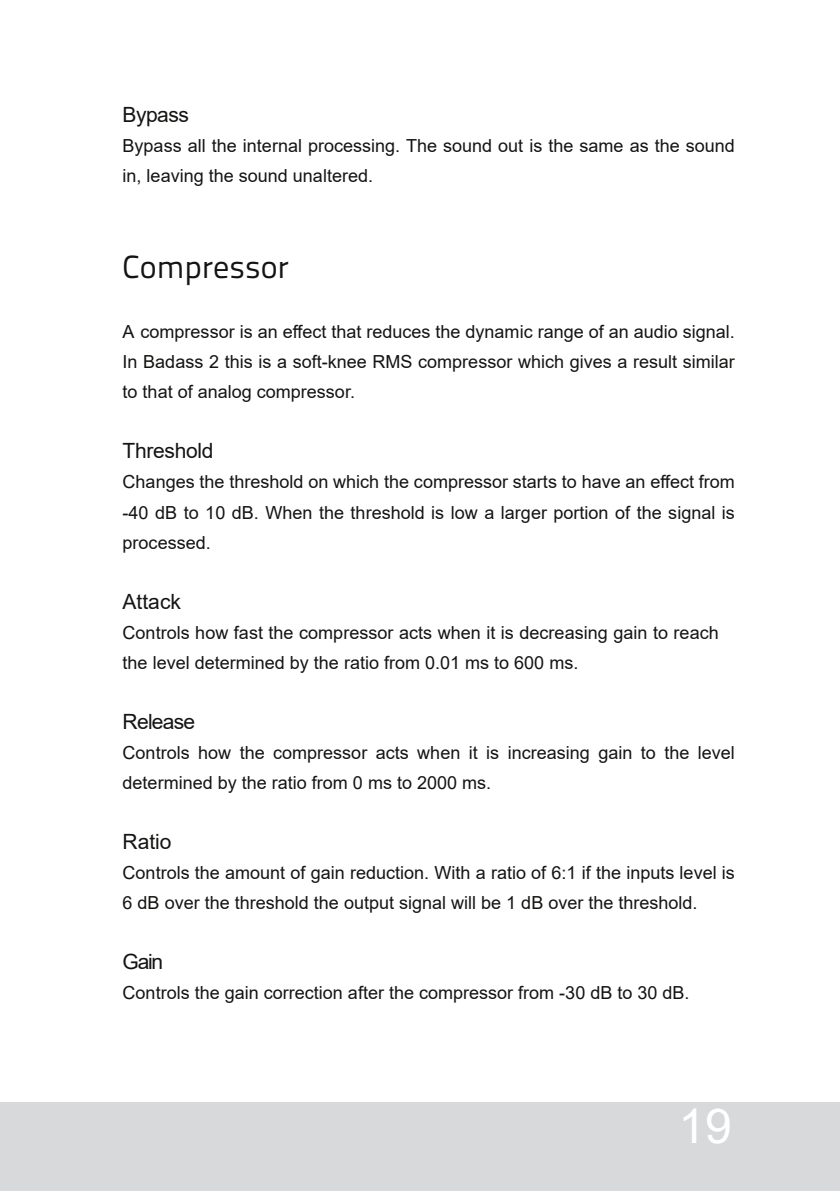
<style>
.page{position:relative;width:840px;height:1191px;background:#fff}
.page>*{position:absolute;margin:0;border:0;box-sizing:border-box;transform-origin:0 0}
.t1{font:48px "Arial";color:#fff}
.t2{font:32px "Titillium Text 25 L 400 wt";color:#161413}
.t3{font:21px "Arial";letter-spacing:-.015em;color:#161413}
.t4{font:21px "Arial";letter-spacing:-.035em;color:#161413}
.t5{font:18px/30px "Arial";color:#161413}
</style>
<div class="page">
<div style="left:0;top:1102px;width:839px;height:89px;background:#d8d9da"></div>
<p class="t3" style="left:122px;top:107px;width:68px">Bypass</p>
<p class="t5" style="left:122px;top:133px;width:613px">Bypass all the internal processing. The sound out is the same as the sound in, leaving the sound unaltered.</p>
<h2 class="t2" style="left:122px;top:254px;width:168px">Compressor</h2>
<p class="t5" style="left:122px;top:319px;width:613px;text-align:justify">A compressor is an effect that reduces the dynamic range of an audio signal.<br>In Badass 2 this is a soft-knee RMS compressor which gives a result similar to that of analog compressor.</p>
<p class="t3" style="left:122px;top:443px;width:92px">Threshold</p>
<p class="t5" style="left:122px;top:469px;width:613px;text-align:justify">Changes the threshold on which the compressor starts to have an effect from -40 dB to 10 dB. When the threshold is low a larger portion of the signal is processed.</p>
<p class="t3" style="left:122px;top:593px;width:60px">Attack</p>
<p class="t5" style="left:122px;top:619px;width:597px">Controls how fast the compressor acts when it is decreasing gain to reach the level determined by the ratio from 0.01 ms to 600 ms.</p>
<p class="t4" style="left:122px;top:713px;width:74px">Release</p>
<p class="t5" style="left:122px;top:739px;width:613px">Controls how the compressor acts when it is increasing gain to the level determined by the ratio from 0 ms to 2000 ms.</p>
<p class="t3" style="left:122px;top:833px;width:51px">Ratio</p>
<p class="t5" style="left:122px;top:859px;width:613px">Controls the amount of gain reduction. With a ratio of 6:1 if the inputs level is<br>6 dB over the threshold the output signal will be 1 dB over the threshold.</p>
<p class="t3" style="left:122px;top:953px;width:42px">Gain</p>
<p class="t5" style="left:122px;top:979px;width:568px">Controls the gain correction after the compressor from -30 dB to 30 dB.</p>
<h1 class="t1" style="left:678px;top:1108px;width:55px">19</h1>
</div>
